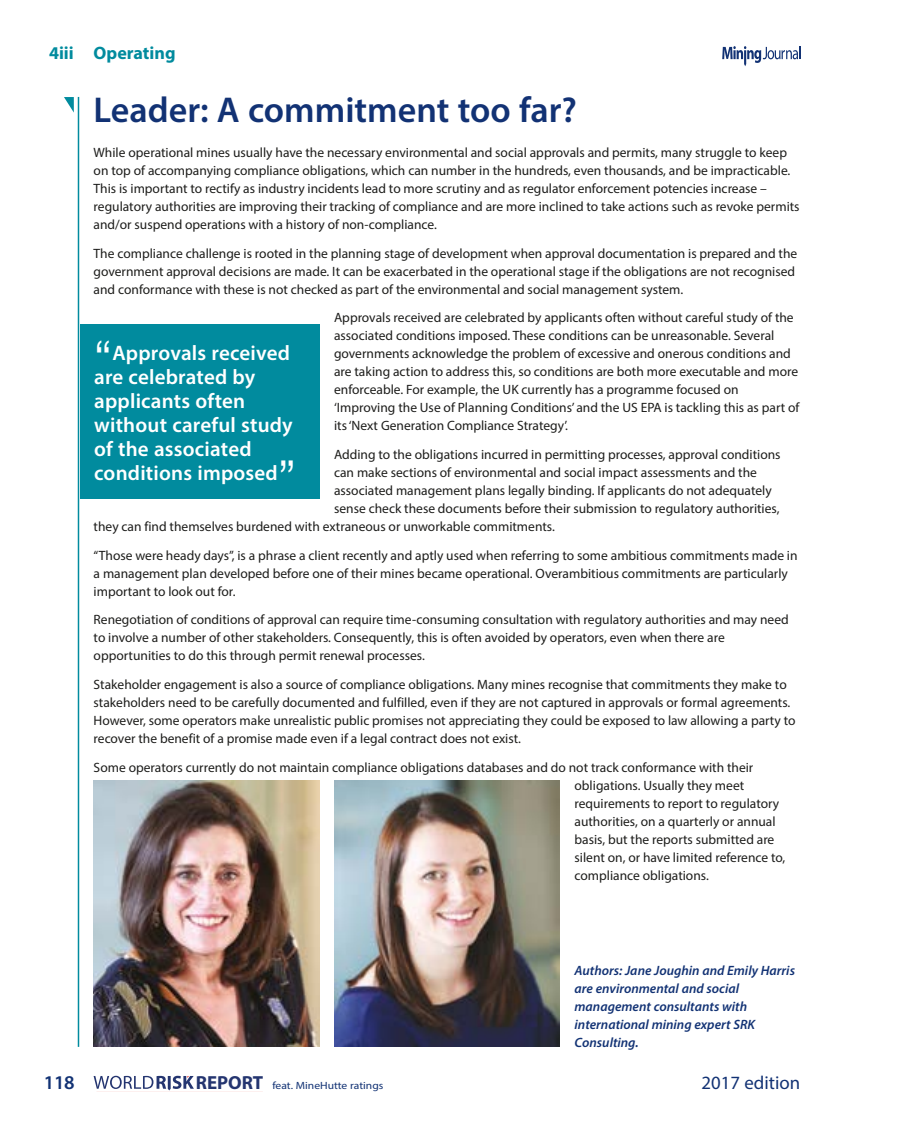
<style>
.page{position:relative;width:898px;height:1132px;background:#fff}
.page>*{position:absolute;margin:0;border:0;box-sizing:border-box;transform-origin:0 0}
.t1{font:300 48px "Helvetica Neue";color:#fff}
.t2{font:600 36px "Myriad Pro";color:#123274}
.t3{font:600 21px/24px "Myriad Pro";letter-spacing:.01em;color:#fff}
.t4{font:600 19.5px "Myriad Pro";color:#123274}
.t5{font:18.75px "Myriad Pro";color:#123274}
.t6{font:700 18px "Myriad Pro";color:#018b9e}
.t7{font:13.5px/18px "Myriad Pro";color:#1d1d1b}
.t8{font:italic 600 13.5px/18px "Myriad Pro";color:#123274}
.t9{font:10.5px "Myriad Pro";color:#123274;scale:1.1 1}
.s1{font-weight:700;font-size:18.9px;color:#243570}
</style>
<div class="page">
<svg style="left:94px;top:1075px;width:100px;height:14px"></svg>
<svg style="left:722px;top:46px;width:76px;height:20px"></svg>
<hr style="left:78px;top:97px;width:1px;height:949px;background:#018b9e">
<svg style="left:64px;top:97px;width:10px;height:15px"></svg>
<img style="left:94px;top:780px;width:225px;height:266px">
<img style="left:334px;top:780px;width:225px;height:266px">
<div style="left:80px;top:324px;width:239px;height:175px;background:#018b9e"></div>
<h3 class="t6" style="left:49px;top:41px;width:128px">4iii Operating</h3>
<h2 class="t2" style="left:94px;top:87px;width:484px">Leader: A commitment too far?</h2>
<p class="t7" style="left:94px;top:143px;width:707px">While operational mines usually have the necessary environmental and social approvals and permits, many struggle to keep on top of accompanying compliance obligations, which can number in the hundreds, even thousands, and be impracticable.<br>This is important to rectify as industry incidents lead to more scrutiny and as regulator enforcement potencies increase – regulatory authorities are improving their tracking of compliance and are more inclined to take actions such as revoke permits and/or suspend operations with a history of non-compliance.</p>
<p class="t7" style="left:94px;top:244px;width:705px">The compliance challenge is rooted in the planning stage of development when approval documentation is prepared and the government approval decisions are made. It can be exacerbated in the operational stage if the obligations are not recognised and conformance with these is not checked as part of the environmental and social management system.</p>
<p class="t7" style="left:334px;top:308px;width:467px">Approvals received are celebrated by applicants often without careful study of the associated conditions imposed. These conditions can be unreasonable. Several governments acknowledge the problem of excessive and onerous conditions and are taking action to address this, so conditions are both more executable and more enforceable. For example, the UK currently has a programme focused on ‘Improving the Use of Planning Conditions’ and the US EPA is tackling this as part of its ‘Next Generation Compliance Strategy’.</p>
<p class="t7" style="left:334px;top:445px;width:448px">Adding to the obligations incurred in permitting processes, approval conditions</p>
<p class="t7" style="left:334px;top:463px;width:424px">can make sections of environmental and social impact assessments and the</p>
<p class="t7" style="left:334px;top:481px;width:439px">associated management plans legally binding. If applicants do not adequately</p>
<p class="t7" style="left:334px;top:499px;width:447px">sense check these documents before their submission to regulatory authorities,</p>
<p class="t7" style="left:94px;top:517px;width:462px">they can find themselves burdened with extraneous or unworkable commitments.</p>
<p class="t7" style="left:94px;top:546px;width:705px">“Those were heady days”, is a phrase a client recently and aptly used when referring to some ambitious commitments made in a management plan developed before one of their mines became operational. Overambitious commitments are particularly important to look out for.</p>
<p class="t7" style="left:94px;top:610px;width:696px">Renegotiation of conditions of approval can require time-consuming consultation with regulatory authorities and may need to involve a number of other stakeholders. Consequently, this is often avoided by operators, even when there are opportunities to do this through permit renewal processes.</p>
<p class="t7" style="left:94px;top:675px;width:703px">Stakeholder engagement is also a source of compliance obligations. Many mines recognise that commitments they make to stakeholders need to be carefully documented and fulfilled, even if they are not captured in approvals or formal agreements.<br>However, some operators make unrealistic public promises not appreciating they could be exposed to law allowing a party to recover the benefit of a promise made even if a legal contract does not exist.</p>
<p class="t7" style="left:574px;top:757px;width:212px;text-indent:-480px">Some operators currently do not maintain compliance obligations databases and do not track conformance with their obligations. Usually they meet requirements to report to regulatory authorities, on a quarterly or annual basis, but the reports submitted are silent on, or have limited reference to, compliance obligations.</p>
<h1 class="t1" style="left:94px;top:319px;width:19px">“</h1>
<h3 class="t3" style="left:94px;top:340px;width:200px;text-indent:18px">Approvals received are celebrated by applicants often without careful study of the associated conditions imposed</h3>
<h1 class="t1" style="left:278px;top:439px;width:19px">”</h1>
<h3 class="t4" style="left:44px;top:1069px;width:32px">118</h3>
<p class="t8" style="left:574px;top:961px;width:222px">Authors: Jane Joughin and Emily Harris are environmental and social management consultants with international mining expert SRK<br>Consulting.</p>
<p class="t9" style="left:196px;top:1078px;width:172px"><span class="s1">REPORT</span> feat. MineHutte ratings</p>
<h3 class="t5" style="left:701px;top:1070px;width:100px">2017 edition</h3>
</div>
